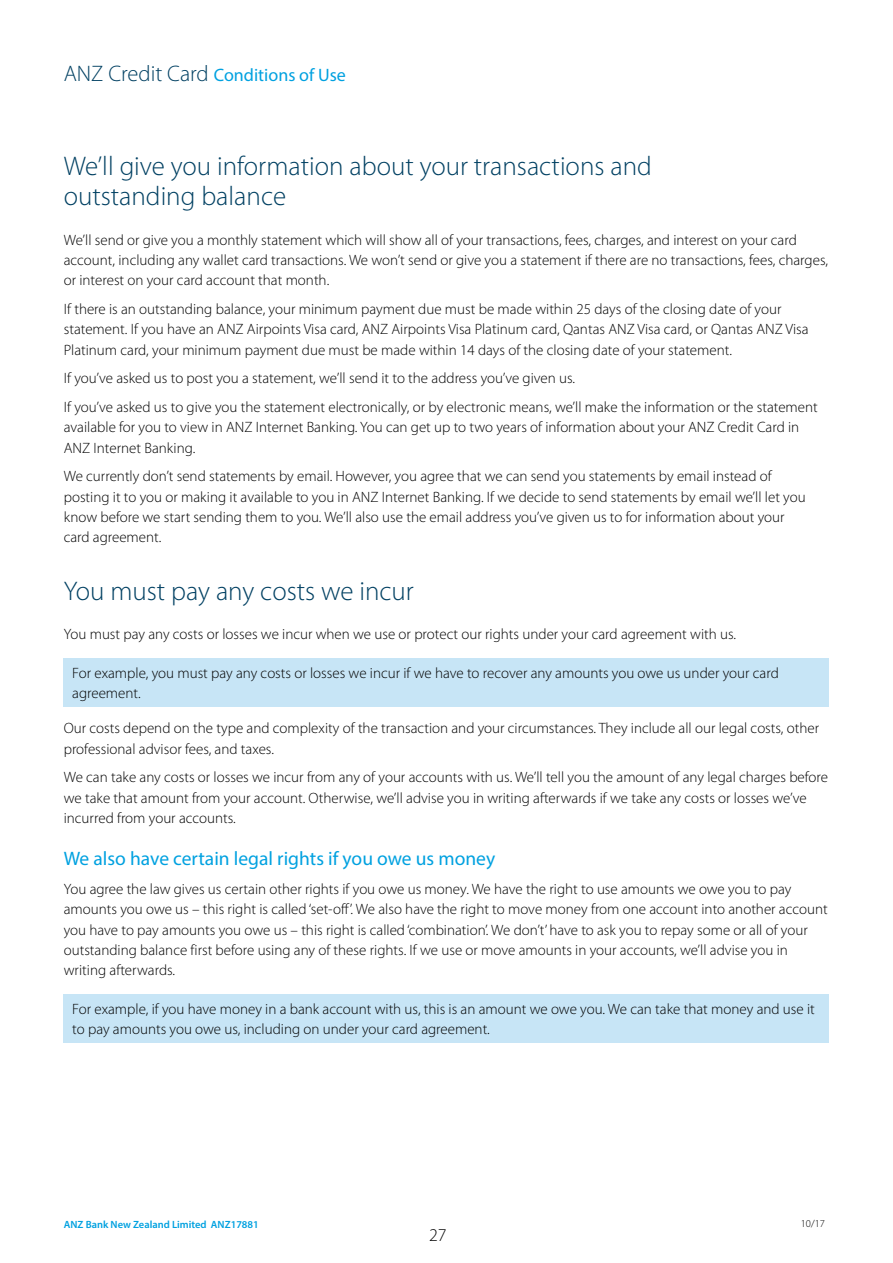
<style>
.page{position:relative;width:893px;height:1263px;background:#fff}
.page>*{position:absolute;margin:0;border:0;box-sizing:border-box;transform-origin:0 0}
.t1{font:300 27px/30px "Myriad Pro";color:#004062}
.t2{font:19.5px "Myriad Pro";color:#00a1e0}
.t3{font:18px "Myriad Pro";color:#00a1e0}
.t4{font:300 18px "Myriad Pro";color:#000}
.t5{font:300 15px/20.2px "Myriad Pro";color:#000}
.t6{font:600 10.5px "Myriad Pro";color:#00a1e0}
.t7{font:300 10.5px "Myriad Pro";color:#000}
.s1{font-weight:300;font-size:22.5px;color:#004062}
</style>
<div class="page">
<div style="left:64px;top:658px;width:765px;height:48px;background:#c7e5f6"></div>
<div style="left:64px;top:994px;width:765px;height:48px;background:#c7e5f6"></div>
<p class="t3" style="left:64px;top:64px;width:284px"><span class="s1">ANZ Credit Card</span> Conditions of Use</p>
<h1 class="t1" style="left:64px;top:151px;width:590px">We’ll give you information about your transactions and outstanding balance</h1>
<p class="t5" style="left:64px;top:230px;width:766px">We’ll send or give you a monthly statement which will show all of your transactions, fees, charges, and interest on your card account, including any wallet card transactions. We won’t send or give you a statement if there are no transactions, fees, charges, or interest on your card account that month.</p>
<p class="t5" style="left:64px;top:299px;width:746px">If there is an outstanding balance, your minimum payment due must be made within 25 days of the closing date of your statement. If you have an ANZ Airpoints Visa card, ANZ Airpoints Visa Platinum card, Qantas ANZ Visa card, or Qantas ANZ Visa<br>Platinum card, your minimum payment due must be made within 14 days of the closing date of your statement.</p>
<p class="t5" style="left:64px;top:364px;width:756px;line-height:28.8px">If you’ve asked us to post you a statement, we’ll send it to the address you’ve given us.<br>If you’ve asked us to give you the statement electronically, or by electronic means, we’ll make the information or the statement</p>
<p class="t5" style="left:64px;top:417px;width:737px">available for you to view in ANZ Internet Banking. You can get up to two years of information about your ANZ Credit Card in<br>ANZ Internet Banking.</p>
<p class="t5" style="left:64px;top:466px;width:743px">We currently don’t send statements by email. However, you agree that we can send you statements by email instead of posting it to you or making it available to you in ANZ Internet Banking. If we decide to send statements by email we’ll let you know before we start sending them to you. We’ll also use the email address you’ve given us to for information about your card agreement.</p>
<h1 class="t1" style="left:64px;top:575px;width:352px">You must pay any costs we incur</h1>
<p class="t5" style="left:64px;top:624px;width:674px">You must pay any costs or losses we incur when we use or protect our rights under your card agreement with us.</p>
<p class="t5" style="left:72px;top:662px;width:708px">For example, you must pay any costs or losses we incur if we have to recover any amounts you owe us under your card agreement.</p>
<p class="t5" style="left:64px;top:718px;width:757px">Our costs depend on the type and complexity of the transaction and your circumstances. They include all our legal costs, other professional advisor fees, and taxes.</p>
<p class="t5" style="left:64px;top:767px;width:766px">We can take any costs or losses we incur from any of your accounts with us. We’ll tell you the amount of any legal charges before we take that amount from your account. Otherwise, we’ll advise you in writing afterwards if we take any costs or losses we’ve incurred from your accounts.</p>
<h2 class="t2" style="left:64px;top:847px;width:433px">We also have certain legal rights if you owe us money</h2>
<p class="t5" style="left:64px;top:879px;width:765px">You agree the law gives us certain other rights if you owe us money. We have the right to use amounts we owe you to pay amounts you owe us – this right is called ‘set-off’. We also have the right to move money from one account into another account you have to pay amounts you owe us – this right is called ‘combination’. We don’t’ have to ask you to repay some or all of your outstanding balance first before using any of these rights. If we use or move amounts in your accounts, we’ll advise you in writing afterwards.</p>
<p class="t5" style="left:72px;top:998px;width:744px">For example, if you have money in a bank account with us, this is an amount we owe you. We can take that money and use it to pay amounts you owe us, including on under your card agreement.</p>
<p class="t6" style="left:64px;top:1218px;width:197px">ANZ Bank New Zealand Limited ANZ17881</p>
<p class="t7" style="left:801px;top:1217px;width:26px">10/17</p>
<p class="t4" style="left:429px;top:1224px;width:19px">27</p>
</div>
